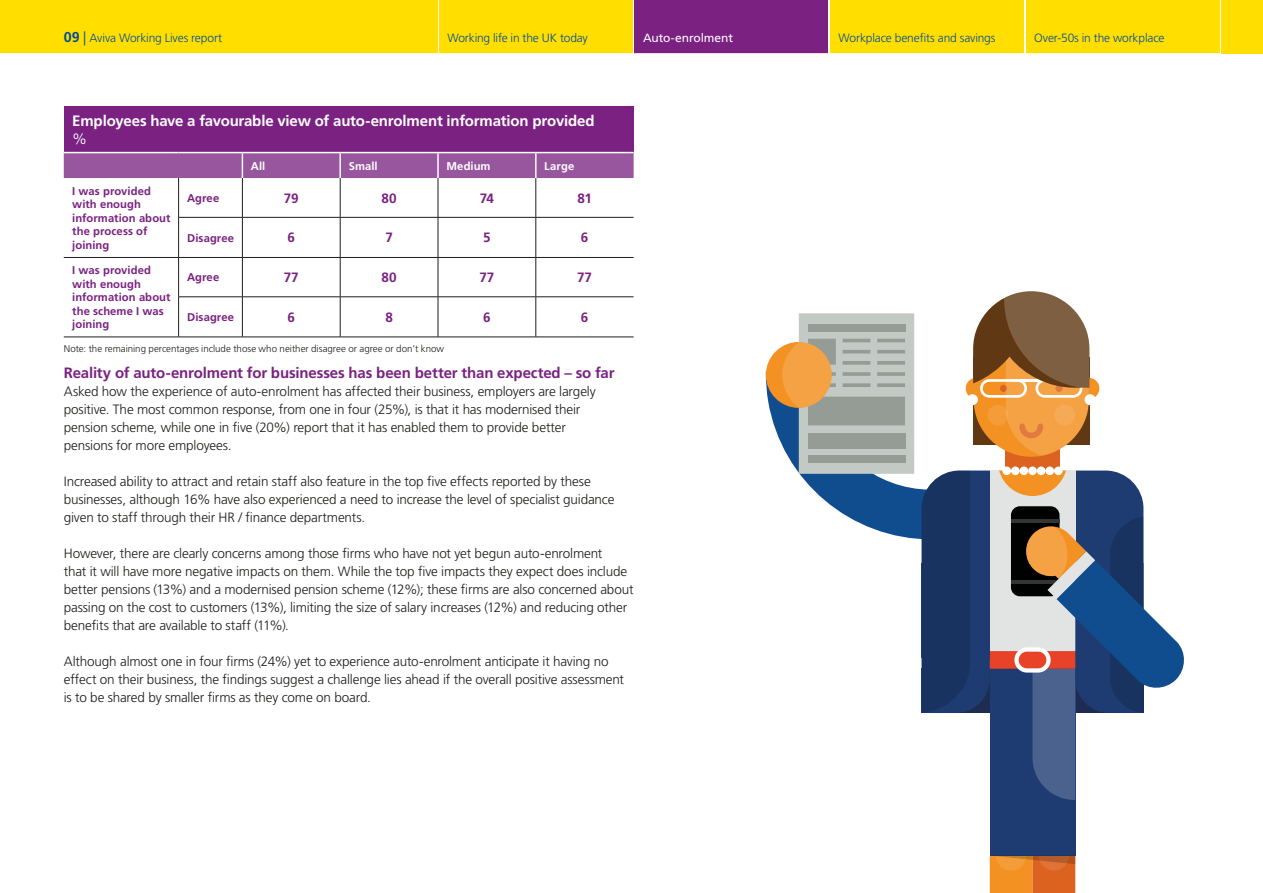
<style>
.page{position:relative;width:1263px;height:893px;background:#fff}
.page>*{position:absolute;margin:0;border:0;box-sizing:border-box;transform-origin:0 0}
.t1{font:700 15px "Frutiger LT Std";letter-spacing:-.01em;color:#7a2182}
.t2{font:700 15px "Frutiger LT Std";letter-spacing:-.01em;color:#fff}
.t3{font:300 15px "Frutiger LT Std";color:#fff}
.t4{font:300 13.5px/18px "Frutiger LT Std";letter-spacing:-.01em;color:#1d1d1b}
.t5{font:700 13.5px "Frutiger LT Std";letter-spacing:-.015em;color:#7a2182}
.t6{font:300 12px "Frutiger";letter-spacing:-.01em;color:#004e9b}
.t7{font:12px "Frutiger";letter-spacing:-.01em;color:#fff}
.t8{font:700 11.25px/13.5px "Frutiger LT Std";letter-spacing:.005em;color:#7a2182}
.t9{font:700 11.25px "Frutiger LT Std";letter-spacing:.005em;color:#fff}
.t10{font:300 9.75px "Frutiger LT Std";color:#1d1d1b}
.s1{font-weight:700;font-size:14.25px}
.s2{font-size:14.25px}
</style>
<div class="page">
<div style="left:0;top:0;width:437px;height:53px;background:#ffde00"></div>
<div style="left:439px;top:0;width:194px;height:53px;background:#ffde00"></div>
<div style="left:634px;top:0;width:194px;height:53px;background:#7a2182"></div>
<div style="left:830px;top:0;width:194px;height:53px;background:#ffde00"></div>
<div style="left:1026px;top:0;width:193px;height:53px;background:#ffde00"></div>
<div style="left:1221px;top:0;width:42px;height:53px;background:#ffde00"></div>
<div style="left:64px;top:106px;width:570px;height:47px;background:#7a2182"></div>
<hr style="left:242px;top:178px;width:1px;height:39px;background:#1d1d1b">
<hr style="left:340px;top:178px;width:1px;height:39px;background:#1d1d1b">
<hr style="left:438px;top:178px;width:1px;height:39px;background:#1d1d1b">
<hr style="left:535px;top:178px;width:1px;height:39px;background:#1d1d1b">
<hr style="left:178px;top:217px;width:64px;height:1px;background:#1d1d1b">
<hr style="left:242px;top:217px;width:98px;height:1px;background:#1d1d1b">
<hr style="left:242px;top:218px;width:1px;height:39px;background:#1d1d1b">
<hr style="left:340px;top:217px;width:98px;height:1px;background:#1d1d1b">
<hr style="left:340px;top:218px;width:1px;height:39px;background:#1d1d1b">
<hr style="left:438px;top:217px;width:98px;height:1px;background:#1d1d1b">
<hr style="left:438px;top:218px;width:1px;height:39px;background:#1d1d1b">
<hr style="left:536px;top:217px;width:98px;height:1px;background:#1d1d1b">
<hr style="left:535px;top:218px;width:1px;height:39px;background:#1d1d1b">
<hr style="left:179px;top:257px;width:63px;height:1px;background:#1d1d1b">
<hr style="left:242px;top:257px;width:98px;height:1px;background:#1d1d1b">
<hr style="left:242px;top:258px;width:1px;height:39px;background:#1d1d1b">
<hr style="left:340px;top:257px;width:98px;height:1px;background:#1d1d1b">
<hr style="left:340px;top:258px;width:1px;height:39px;background:#1d1d1b">
<hr style="left:438px;top:257px;width:98px;height:1px;background:#1d1d1b">
<hr style="left:438px;top:258px;width:1px;height:39px;background:#1d1d1b">
<hr style="left:536px;top:257px;width:98px;height:1px;background:#1d1d1b">
<hr style="left:535px;top:258px;width:1px;height:39px;background:#1d1d1b">
<hr style="left:178px;top:297px;width:64px;height:1px;background:#1d1d1b">
<hr style="left:242px;top:297px;width:98px;height:1px;background:#1d1d1b">
<hr style="left:242px;top:297px;width:1px;height:40px;background:#1d1d1b">
<hr style="left:340px;top:297px;width:98px;height:1px;background:#1d1d1b">
<hr style="left:340px;top:297px;width:1px;height:40px;background:#1d1d1b">
<hr style="left:438px;top:297px;width:98px;height:1px;background:#1d1d1b">
<hr style="left:438px;top:297px;width:1px;height:40px;background:#1d1d1b">
<hr style="left:536px;top:297px;width:98px;height:1px;background:#1d1d1b">
<hr style="left:535px;top:297px;width:1px;height:40px;background:#1d1d1b">
<hr style="left:179px;top:337px;width:63px;height:1px;background:#1d1d1b">
<hr style="left:242px;top:337px;width:98px;height:1px;background:#1d1d1b">
<hr style="left:340px;top:337px;width:98px;height:1px;background:#1d1d1b">
<hr style="left:438px;top:337px;width:98px;height:1px;background:#1d1d1b">
<hr style="left:536px;top:337px;width:98px;height:1px;background:#1d1d1b">
<hr style="left:178px;top:178px;width:1px;height:39px;background:#1d1d1b">
<hr style="left:178px;top:218px;width:1px;height:39px;background:#1d1d1b">
<hr style="left:64px;top:257px;width:115px;height:1px;background:#1d1d1b">
<hr style="left:178px;top:258px;width:1px;height:39px;background:#1d1d1b">
<hr style="left:178px;top:297px;width:1px;height:40px;background:#1d1d1b">
<hr style="left:64px;top:337px;width:115px;height:1px;background:#1d1d1b">
<hr style="left:242px;top:152px;width:98px;height:1px;background:#fff">
<hr style="left:340px;top:152px;width:98px;height:1px;background:#fff">
<hr style="left:438px;top:152px;width:98px;height:1px;background:#fff">
<hr style="left:536px;top:152px;width:98px;height:1px;background:#fff">
<hr style="left:64px;top:152px;width:115px;height:1px;background:#fff">
<hr style="left:179px;top:152px;width:63px;height:1px;background:#fff">
<div style="left:64px;top:153px;width:570px;height:25px;background:#97569e"></div>
<div style="left:990px;top:669px;width:85px;height:186px;background:#1e3c72"></div>
<svg style="left:990px;top:855px;width:85px;height:38px;background:#de7926"></svg>
<svg style="left:766px;top:291px;width:418px;height:509px"></svg>
<div style="left:1014px;top:647px;width:37px;height:26px;border:4px solid #fff;border-radius:10px"></div>
<p class="t6" style="left:64px;top:31px;width:160px"><span class="s1">09</span> <span class="s2">|</span> Aviva Working Lives report</p>
<p class="t6" style="left:447px;top:31px;width:142px">Working life in the UK today</p>
<p class="t7" style="left:643px;top:30px;width:92px">Auto-enrolment</p>
<p class="t6" style="left:839px;top:31px;width:158px">Workplace benefits and savings</p>
<p class="t6" style="left:1034px;top:31px;width:132px">Over-50s in the workplace</p>
<p class="t2" style="left:72px;top:112px;width:524px">Employees have a favourable view of auto-enrolment information provided</p>
<p class="t3" style="left:72px;top:130px;width:16px">%</p>
<p class="t9" style="left:251px;top:159px;width:16px">All</p>
<p class="t9" style="left:349px;top:159px;width:30px">Small</p>
<p class="t9" style="left:446px;top:159px;width:46px">Medium</p>
<p class="t9" style="left:544px;top:159px;width:31px">Large</p>
<p class="t8" style="left:72px;top:184px;width:100px">I was provided with enough information about the process of joining</p>
<p class="t8" style="left:187px;top:191px;width:34px">Agree</p>
<p class="t5" style="left:284px;top:190px;width:16px">79</p>
<p class="t5" style="left:381px;top:190px;width:17px">80</p>
<p class="t5" style="left:480px;top:190px;width:16px">74</p>
<p class="t5" style="left:577px;top:190px;width:16px">81</p>
<p class="t8" style="left:187px;top:231px;width:48px">Disagree</p>
<p class="t5" style="left:288px;top:230px;width:9px">6</p>
<p class="t5" style="left:385px;top:230px;width:9px">7</p>
<p class="t5" style="left:483px;top:230px;width:9px">5</p>
<p class="t5" style="left:581px;top:230px;width:9px">6</p>
<p class="t8" style="left:72px;top:264px;width:100px">I was provided with enough information about the scheme I was joining</p>
<p class="t8" style="left:187px;top:271px;width:34px">Agree</p>
<p class="t5" style="left:284px;top:270px;width:16px">77</p>
<p class="t5" style="left:381px;top:270px;width:17px">80</p>
<p class="t5" style="left:479px;top:270px;width:16px">77</p>
<p class="t5" style="left:577px;top:270px;width:16px">77</p>
<p class="t8" style="left:187px;top:310px;width:48px">Disagree</p>
<p class="t5" style="left:288px;top:309px;width:9px">6</p>
<p class="t5" style="left:385px;top:309px;width:9px">8</p>
<p class="t5" style="left:483px;top:309px;width:9px">6</p>
<p class="t5" style="left:581px;top:309px;width:9px">6</p>
<p class="t10" style="left:64px;top:343px;width:382px">Note: the remaining percentages include those who neither disagree or agree or don’t know</p>
<p class="t1" style="left:64px;top:364px;width:552px">Reality of auto-enrolment for businesses has been better than expected – so far</p>
<p class="t4" style="left:64px;top:383px;width:533px">Asked how the experience of auto-enrolment has affected their business, employers are largely positive. The most common response, from one in four (25%), is that it has modernised their pension scheme, while one in five (20%) report that it has enabled them to provide better pensions for more employees.</p>
<p class="t4" style="left:64px;top:473px;width:552px">Increased ability to attract and retain staff also feature in the top five effects reported by these businesses, although 16% have also experienced a need to increase the level of specialist guidance given to staff through their HR / finance departments.</p>
<p class="t4" style="left:64px;top:545px;width:571px">However, there are clearly concerns among those firms who have not yet begun auto-enrolment<br>that it will have more negative impacts on them. While the top five impacts they expect does include better pensions (13%) and a modernised pension scheme (12%); these firms are also concerned about passing on the cost to customers (13%), limiting the size of salary increases (12%) and reducing other benefits that are available to staff (11%).</p>
<p class="t4" style="left:64px;top:653px;width:562px">Although almost one in four firms (24%) yet to experience auto-enrolment anticipate it having no effect on their business, the findings suggest a challenge lies ahead if the overall positive assessment is to be shared by smaller firms as they come on board.</p>
</div>
